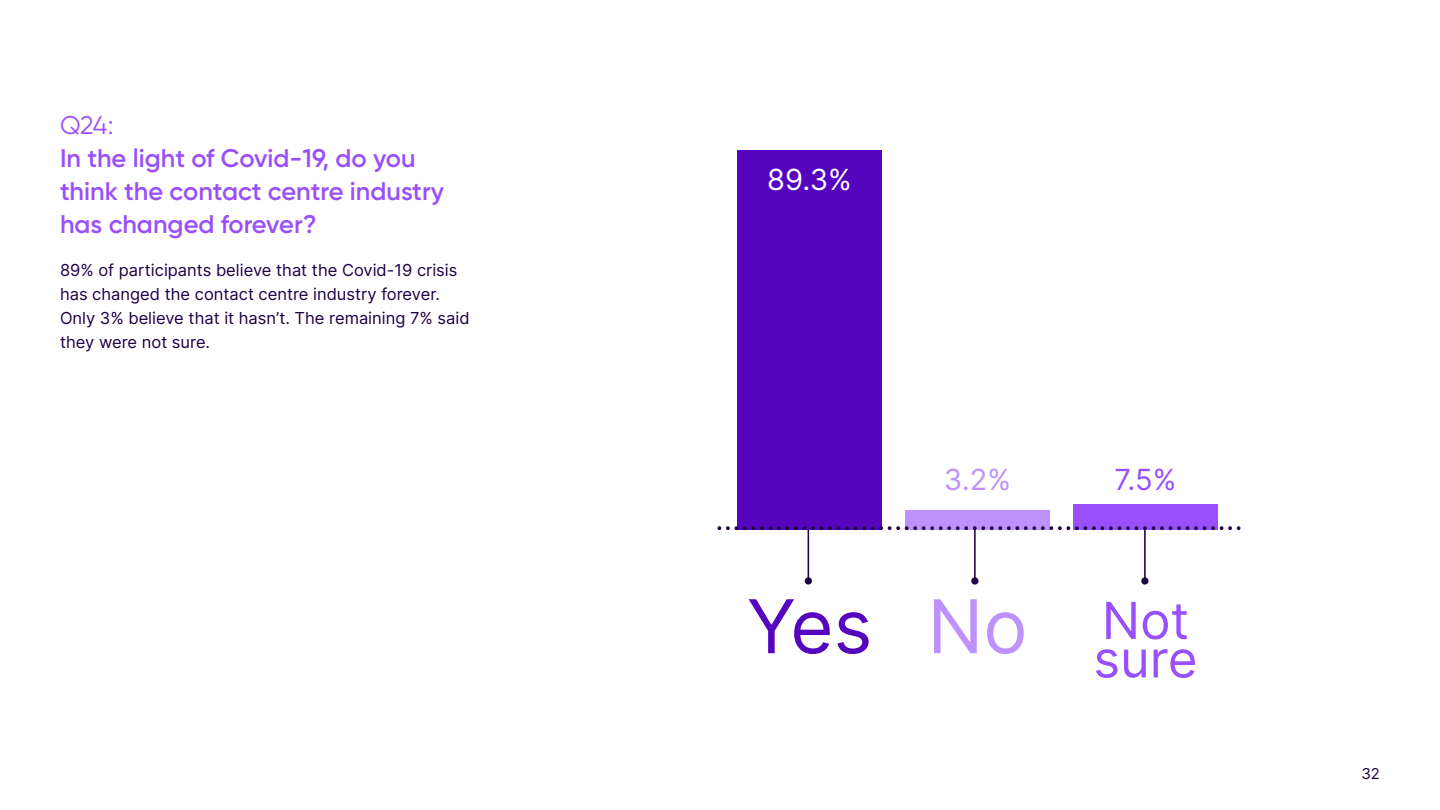
<style>
.page{position:relative;width:1440px;height:810px;background:#fff}
.page>*{position:absolute;margin:0;border:0;box-sizing:border-box;transform-origin:0 0}
.t1{font:74.18px "Inter";color:#5405bd}
.t2{font:74.18px "Inter";color:#bf91fc}
.t3{font:51px/38.5px "Inter";color:#994ffa}
.t4{font:29.03px "Inter";color:#fff}
.t5{font:29.03px "Inter";color:#bf91fc}
.t6{font:29.03px "Inter";color:#994ffa}
.t7{font:600 25.5px/33px "Gilroy";color:#994ffa}
.t8{font:25.5px "Gilroy";color:#994ffa}
.t9{font:16.5px/24px "Inter";color:#1e0044}
.t10{font:15px "Inter";color:#1e0044}
</style>
<div class="page">
<hr style="left:808px;top:520px;width:1px;height:59px;background:#1e0044">
<svg style="left:804px;top:577px;width:8px;height:8px"></svg>
<hr style="left:974px;top:520px;width:2px;height:59px;background:#1e0044">
<svg style="left:971px;top:577px;width:8px;height:8px"></svg>
<div style="left:737px;top:150px;width:145px;height:380px;background:#5405bd"></div>
<div style="left:905px;top:511px;width:145px;height:19px;background:#bf91fc"></div>
<hr style="left:1144px;top:520px;width:2px;height:59px;background:#1e0044">
<svg style="left:1141px;top:577px;width:8px;height:8px"></svg>
<div style="left:1073px;top:505px;width:145px;height:25px;background:#994ffa"></div>
<svg style="left:718px;top:526px;width:522px;height:4px"></svg>
<h3 class="t8" style="left:60px;top:109px;width:55px">Q24:</h3>
<h3 class="t7" style="left:60px;top:141px;width:386px">In the light of Covid-19, do you think the contact centre industry has changed forever?</h3>
<p class="t9" style="left:60px;top:258px;width:411px">89% of participants believe that the Covid-19 crisis has changed the contact centre industry forever.<br>Only 3% believe that it hasn’t. The remaining 7% said they were not sure.</p>
<h3 class="t4" style="left:767px;top:159px;width:86px">89.3%</h3>
<h1 class="t1" style="left:747px;top:572px;width:127px">Yes</h1>
<h3 class="t5" style="left:944px;top:459px;width:69px">3.2%</h3>
<h1 class="t2" style="left:927px;top:572px;width:102px">No</h1>
<h3 class="t6" style="left:1115px;top:459px;width:63px">7.5%</h3>
<h2 class="t3" style="left:1093px;top:600px;width:106px">Not sure</h2>
<p class="t10" style="left:1361px;top:763px;width:20px">32</p>
</div>
